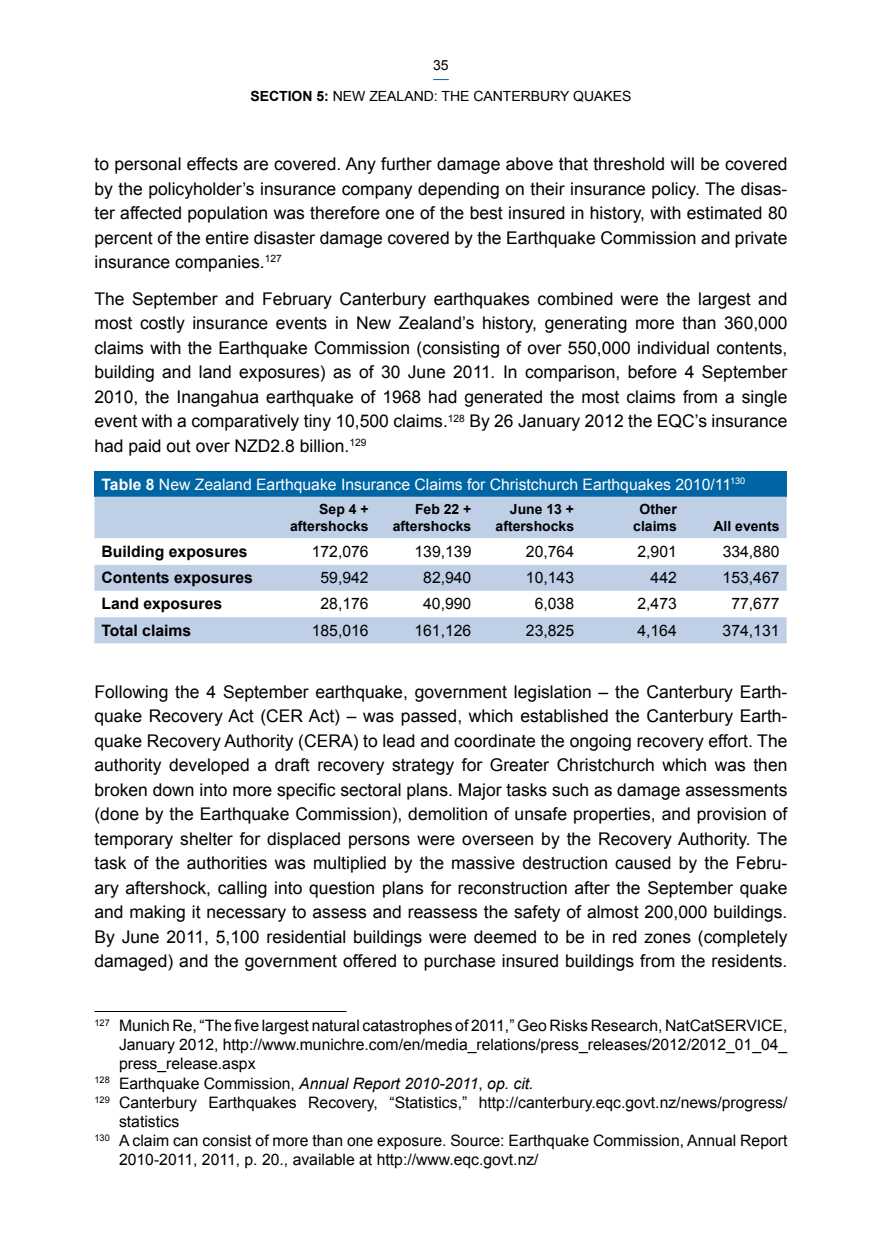
<style>
.page{position:relative;width:882px;height:1260px;background:#fff}
.page>*{position:absolute;margin:0;border:0;box-sizing:border-box;transform-origin:0 0}
.t1{font:17.5px/24.5px "Arial";color:#000;text-align:justify}
.t2{font:15.75px "Arial";color:#000}
.t3{font:15.75px "Arial";color:#fff}
.t4{font:700 15.75px "Arial";color:#000}
.t5{font:italic 15.75px "Arial";color:#000}
.t6{font:700 14px/17.5px "Arial";color:#000;text-align:right}
.t7{font:14px "Arial";color:#000}
.s1{font-weight:700}
.s2{font-style:italic}
.s3{font-style:normal}
</style>
<div class="page">
<div style="left:94px;top:471px;width:693px;height:26px;background:#0065a4"></div>
<div style="left:94px;top:497px;width:693px;height:146px;background:#bfcfe6"></div>
<svg style="left:94px;top:538px;width:693px;height:79px"></svg>
<hr style="left:94px;top:1011px;width:252px;height:1px;background:#000">
<svg style="left:433px;top:79px;width:16px;height:1px"></svg>
<p class="t7" style="left:433px;top:56px;width:17px">35</p>
<p class="t6" style="left:250px;top:88px;width:10px">section</p>
<p class="t7" style="left:317px;top:87px;width:72px"><span class="s1">5:</span> New Zealand</p>
<p class="t7" style="left:434px;top:87px;width:61px">: The Canterbury</p>
<p class="t7" style="left:573px;top:87px;width:22px">Quakes</p>
<p class="t1" style="left:94px;top:152px;width:694px">to personal effects are covered. Any further damage above that threshold will be covered by the policyholder’s insurance company depending on their insurance policy. The disas&shy;ter affected population was therefore one of the best insured in history, with estimated 80 percent of the entire disaster damage covered by the Earthquake Commission and private insurance companies.<sup>127</sup></p>
<p class="t1" style="left:95px;top:287px;width:694px">The September and February Canterbury earthquakes combined were the largest and most costly insurance events in New Zealand’s history, generating more than 360,000 claims with the Earthquake Commission (consisting of over 550,000 individual contents, building and land exposures) as of 30 June 2011<span class="s2">.</span> In comparison, before 4 September 2010, the Inangahua earthquake of 1968 had generated the most claims from a single event with a comparatively tiny 10,500 claims.<sup>128</sup> By 26 January 2012 the EQC’s insurance had paid out over NZD2.8 billion.<sup>129</sup></p>
<p class="t3" style="left:102px;top:474px;width:645px"><span class="s1">Table 8</span> New Zealand Earthquake Insurance Claims for Christchurch Earthquakes 2010/11<sup>130</sup></p>
<p class="t6" style="left:290px;top:501px;width:80px">Sep 4 + aftershocks</p>
<p class="t6" style="left:393px;top:501px;width:80px">Feb 22 + aftershocks</p>
<p class="t6" style="left:496px;top:501px;width:80px">June 13 + aftershocks</p>
<p class="t6" style="left:633px;top:501px;width:45px;text-align:center">Other claims</p>
<p class="t6" style="left:713px;top:518px;width:68px">All events</p>
<p class="t4" style="left:102px;top:541px;width:148px">Building exposures</p>
<p class="t2" style="left:312px;top:541px;width:58px">172,076</p>
<p class="t2" style="left:415px;top:541px;width:58px">139,139</p>
<p class="t2" style="left:526px;top:541px;width:50px">20,764</p>
<p class="t2" style="left:637px;top:541px;width:41px">2,901</p>
<p class="t2" style="left:723px;top:541px;width:58px">334,880</p>
<p class="t4" style="left:101px;top:567px;width:153px">Contents exposures</p>
<p class="t2" style="left:321px;top:567px;width:50px">59,942</p>
<p class="t2" style="left:423px;top:567px;width:50px">82,940</p>
<p class="t2" style="left:526px;top:567px;width:50px">10,143</p>
<p class="t2" style="left:651px;top:567px;width:28px">442</p>
<p class="t2" style="left:723px;top:567px;width:58px">153,467</p>
<p class="t4" style="left:101px;top:593px;width:122px">Land exposures</p>
<p class="t2" style="left:321px;top:594px;width:50px">28,176</p>
<p class="t2" style="left:423px;top:594px;width:50px">40,990</p>
<p class="t2" style="left:535px;top:594px;width:41px">6,038</p>
<p class="t2" style="left:637px;top:594px;width:41px">2,473</p>
<p class="t2" style="left:731px;top:594px;width:50px">77,677</p>
<p class="t4" style="left:101px;top:620px;width:91px">Total claims</p>
<p class="t2" style="left:312px;top:620px;width:58px">185,016</p>
<p class="t2" style="left:414px;top:620px;width:58px">161,126</p>
<p class="t2" style="left:526px;top:620px;width:50px">23,825</p>
<p class="t2" style="left:637px;top:620px;width:41px">4,164</p>
<p class="t2" style="left:723px;top:620px;width:58px">374,131</p>
<p class="t1" style="left:94px;top:679px;width:694px">Following the 4 September earthquake, government legislation – the Canterbury Earth&shy;quake Recovery Act (CER Act) – was passed, which established the Canterbury Earth&shy;quake Recovery Authority (CERA) to lead and coordinate the ongoing recovery effort. The authority developed a draft recovery strategy for Greater Christchurch which was then broken down into more specific sectoral plans. Major tasks such as damage assessments (done by the Earthquake Commission), demolition of unsafe properties, and provision of temporary shelter for displaced persons were overseen by the Recovery Authority. The task of the authorities was multiplied by the massive destruction caused by the Febru&shy;ary aftershock, calling into question plans for reconstruction after the September quake and making it necessary to assess and reassess the safety of almost 200,000 buildings.<br>By June 2011, 5,100 residential buildings were deemed to be in red zones (completely damaged) and the government offered to purchase insured buildings from the residents.</p>
<p class="t2" style="left:94px;top:1015px;width:694px"><sup>127</sup> Munich Re, “The five largest natural catastrophes of 2011,” Geo Risks Research, NatCatSERVICE,</p>
<p class="t2" style="left:119px;top:1034px;width:670px">January 2012, http://www.munichre.com/en/media_relations/press_releases/2012/2012_01_04_</p>
<p class="t2" style="left:119px;top:1053px;width:138px">press_release.aspx</p>
<p class="t5" style="left:94px;top:1073px;width:441px"><sup>128</sup> <span class="s3">Earthquake Commission,</span> Annual Report 2010-2011<span class="s3">,</span> op. cit.</p>
<p class="t2" style="left:94px;top:1092px;width:694px"><sup>129</sup> Canterbury Earthquakes Recovery, “Statistics,” http://canterbury.eqc.govt.nz/news/progress/</p>
<p class="t2" style="left:119px;top:1111px;width:62px">statistics</p>
<p class="t2" style="left:94px;top:1130px;width:694px"><sup>130</sup> A claim can consist of more than one exposure. Source: Earthquake Commission, Annual Report</p>
<p class="t2" style="left:119px;top:1150px;width:421px">2010-2011, 2011, p. 20., available at http://www.eqc.govt.nz/</p>
</div>
